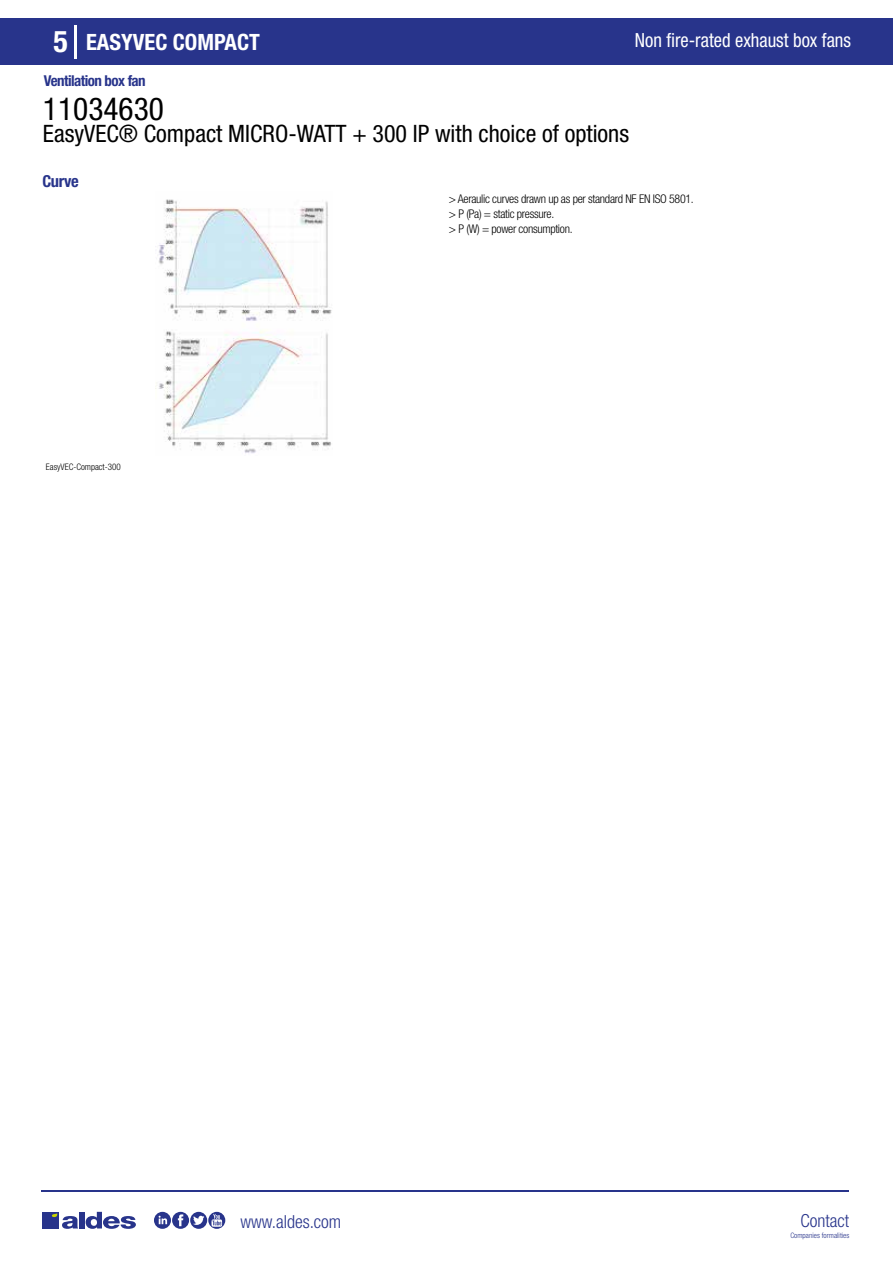
<style>
.page{position:relative;width:893px;height:1263px;background:#fff}
.page>*{position:absolute;margin:0;border:0;box-sizing:border-box;transform-origin:0 0}
.t1{font:condensed 31.5px "Helvetica Neue LT Std";color:#000}
.t2{font:700 condensed 30px "Helvetica Neue LT Std";color:#fff}
.t3{font:condensed 24px "Helvetica Neue LT Std";color:#000}
.t4{font:700 condensed 22.5px "Helvetica Neue LT Std";color:#fff}
.t5{font:condensed 19.5px "Helvetica Neue LT Std";color:#fff;scale:.95 1}
.t6{font:300 condensed 18px "Helvetica Neue";color:#28348b}
.t7{font:700 condensed 16.5px "Helvetica Neue LT Std";letter-spacing:-.025em;color:#28348b}
.t8{font:700 condensed 15px "Helvetica Neue LT Std";letter-spacing:-.035em;color:#28348b}
.t9{font:300 condensed 12px/15px "Helvetica Neue LT Std";letter-spacing:-.025em;color:#000}
.t10{font:300 condensed 9px "Helvetica Neue";color:#000}
.t11{font:300 condensed 7.5px "Helvetica Neue";color:#28348b}
</style>
<div class="page">
<div style="left:0;top:18px;width:893px;height:46px;background:#28348b"></div>
<hr style="left:74px;top:25px;width:2px;height:33px;background:#fff">
<hr style="left:41px;top:1190px;width:808px;height:1px;background:#28348b">
<svg style="left:154px;top:1212px;width:71px;height:17px"></svg>
<div style="left:42px;top:1212px;width:17px;height:16px;background:#28348b"></div>
<div style="left:79px;top:1212px;width:5px;height:16px;background:#28348b"></div>
<svg style="left:86px;top:1212px;width:50px;height:17px"></svg>
<svg style="left:52px;top:1213px;width:26px;height:16px"></svg>
<img style="left:156px;top:199px;width:176px;height:254px">
<h2 class="t2" style="left:54px;top:24px;width:16px">5</h2>
<h3 class="t4" style="left:86px;top:28px;width:175px">EASYVEC COMPACT</h3>
<h3 class="t5" style="left:635px;top:29px;width:229px">Non fire-rated exhaust box fans</h3>
<p class="t8" style="left:44px;top:71px;width:103px">Ventilation box fan</p>
<h1 class="t1" style="left:43px;top:91px;width:122px">11034630</h1>
<h3 class="t3" style="left:43px;top:120px;width:588px">EasyVEC® Compact MICRO-WATT + 300 IP with choice of options</h3>
<h3 class="t7" style="left:43px;top:171px;width:38px">Curve</h3>
<p class="t10" style="left:46px;top:461px;width:76px">EasyVEC-Compact-300</p>
<p class="t9" style="left:449px;top:192px;width:246px">&gt; Aeraulic curves drawn up as per standard NF EN ISO 5801. &gt; P (Pa) = static pressure.<br>&gt; P (W) = power consumption.</p>
<h3 class="t6" style="left:240px;top:1211px;width:102px">www.aldes.com</h3>
<h3 class="t6" style="left:800px;top:1211px;width:50px">Contact</h3>
<p class="t11" style="left:790px;top:1230px;width:60px">Companies formalities</p>
</div>
